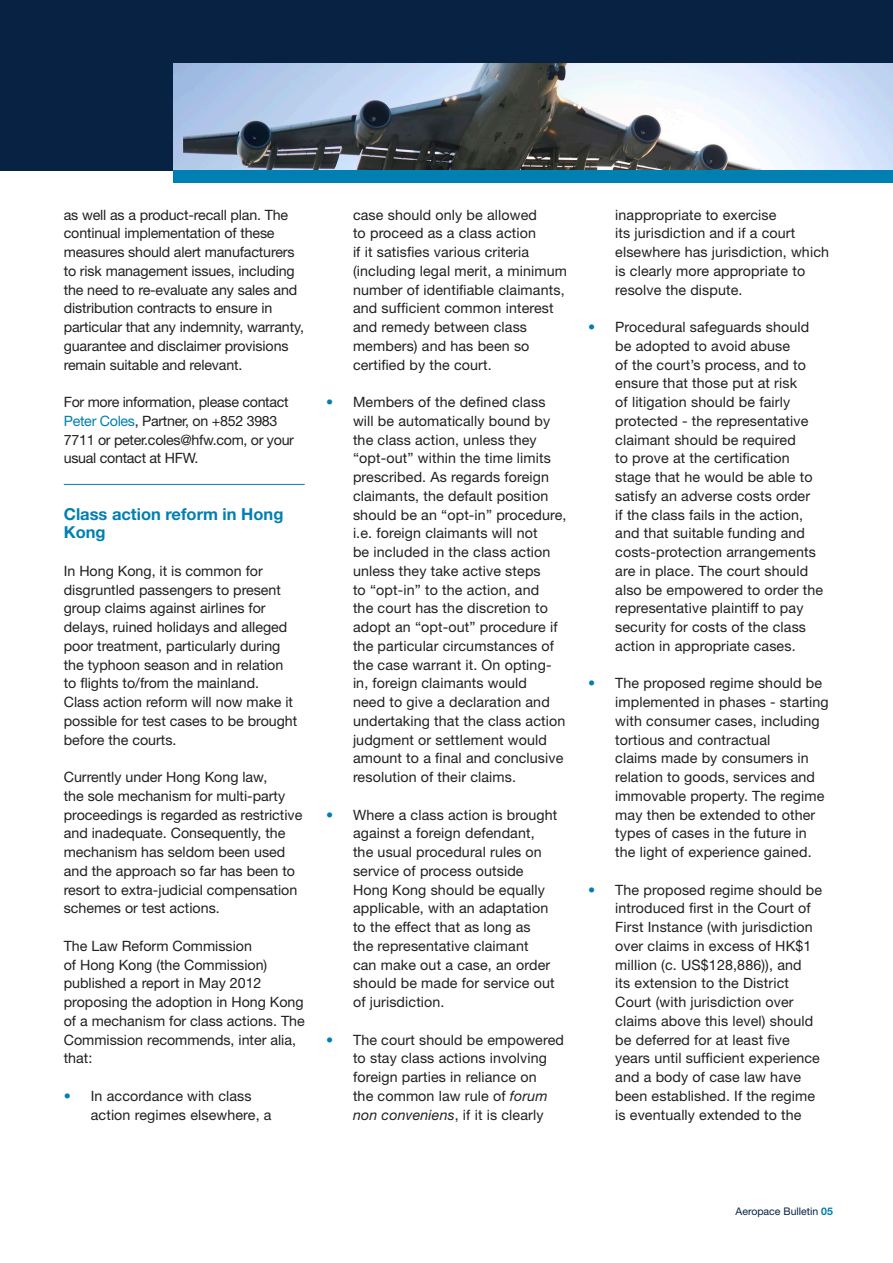
<style>
.page{position:relative;width:893px;height:1263px;background:#fff}
.page>*{position:absolute;margin:0;border:0;box-sizing:border-box;transform-origin:0 0}
.Body_Copy{font:700 16.5px/18.8px "Helvetica Neue LT";color:#007fb2}
.Body_Copy-2{font:14.25px/18.8px "Helvetica Neue LT";letter-spacing:.01em;color:#231f20}
.Body_Copy-3{font:14.25px/18.8px "Helvetica Neue LT";letter-spacing:-.01em;color:#231f20}
.Body_Copy-4{font:14.25px/18.8px "Helvetica Neue LT";letter-spacing:-.02em;color:#231f20}
.t1{font:10.5px "Helvetica Neue LT";color:#072242}
.s1{color:#007fb2}
.s2{font-style:italic}
.s3{font-weight:700;color:#007fb2}
</style>
<div class="page">
<hr style="left:64px;top:484px;width:241px;height:1px;background:#007fb2">
<div style="left:0;top:0;width:893px;height:170px;background:#072242"></div>
<img style="left:174px;top:64px;width:719px;height:106px">
<div style="left:174px;top:170px;width:719px;height:13px;background:#007fb2"></div>
<p class="Body_Copy-3" style="left:64px;top:205px;width:242px">as well as a product-recall plan. The continual implementation of these measures should alert manufacturers to risk management issues, including the need to re-evaluate any sales and distribution contracts to ensure in particular that any indemnity, warranty, guarantee and disclaimer provisions remain suitable and relevant.</p>
<p class="Body_Copy-4" style="left:64px;top:392px;width:232px">For more information, please contact<br><span class="s1">Peter Coles</span>, Partner, on +852 3983<br>7711 or peter.coles@hfw.com, or your usual contact at HFW.</p>
<p class="Body_Copy" style="left:64px;top:504px;width:221px">Class action reform in Hong<br>Kong</p>
<p class="Body_Copy-2" style="left:64px;top:561px;width:235px">In Hong Kong, it is common for disgruntled passengers to present group claims against airlines for delays, ruined holidays and alleged poor treatment, particularly during the typhoon season and in relation to flights to/from the mainland.<br>Class action reform will now make it possible for test cases to be brought before the courts.</p>
<p class="Body_Copy-2" style="left:64px;top:767px;width:240px">Currently under Hong Kong law,<br>the sole mechanism for multi-party proceedings is regarded as restrictive and inadequate. Consequently, the mechanism has seldom been used and the approach so far has been to resort to extra-judicial compensation schemes or test actions.</p>
<p class="Body_Copy-2" style="left:64px;top:936px;width:242px">The Law Reform Commission<br>of Hong Kong (the Commission) published a report in May 2012 proposing the adoption in Hong Kong of a mechanism for class actions. The<br>Commission recommends, inter alia, that:</p>
<p class="Body_Copy-2" style="left:91px;top:1086px;width:182px;text-indent:-27px"><span class="s1">•</span> In accordance with class action regimes elsewhere, a</p>
<p class="Body_Copy-2" style="left:353px;top:205px;width:215px">case should only be allowed<br>to proceed as a class action<br>if it satisfies various criteria (including legal merit, a minimum number of identifiable claimants, and sufficient common interest and remedy between class members) and has been so certified by the court.</p>
<p class="Body_Copy-2" style="left:353px;top:392px;width:215px;text-indent:-27px"><span class="s1">•</span> Members of the defined class will be automatically bound by the class action, unless they “opt-out” within the time limits prescribed. As regards foreign claimants, the default position should be an “opt-in” procedure, i.e. foreign claimants will not<br>be included in the class action unless they take active steps<br>to “opt-in” to the action, and<br>the court has the discretion to adopt an “opt-out” procedure if the particular circumstances of the case warrant it. On opting&shy;in, foreign claimants would<br>need to give a declaration and undertaking that the class action judgment or settlement would amount to a final and conclusive resolution of their claims.</p>
<p class="Body_Copy-2" style="left:353px;top:805px;width:206px;text-indent:-27px"><span class="s1">•</span> Where a class action is brought against a foreign defendant, the usual procedural rules on service of process outside<br>Hong Kong should be equally applicable, with an adaptation to the effect that as long as<br>the representative claimant<br>can make out a case, an order should be made for service out of jurisdiction.</p>
<p class="Body_Copy-2" style="left:353px;top:1030px;width:212px;text-indent:-27px"><span class="s1">•</span> The court should be empowered to stay class actions involving foreign parties in reliance on<br>the common law rule of <span class="s2">forum non conveniens</span>, if it is clearly</p>
<p class="Body_Copy-2" style="left:615px;top:205px;width:215px">inappropriate to exercise<br>its jurisdiction and if a court elsewhere has jurisdiction, which is clearly more appropriate to resolve the dispute.</p>
<p class="Body_Copy-2" style="left:615px;top:317px;width:209px;text-indent:-27px"><span class="s1">•</span> Procedural safeguards should be adopted to avoid abuse<br>of the court’s process, and to ensure that those put at risk<br>of litigation should be fairly protected - the representative claimant should be required<br>to prove at the certification stage that he would be able to satisfy an adverse costs order<br>if the class fails in the action, and that suitable funding and costs-protection arrangements are in place. The court should also be empowered to order the representative plaintiff to pay security for costs of the class action in appropriate cases.</p>
<p class="Body_Copy-2" style="left:615px;top:674px;width:215px;text-indent:-27px"><span class="s1">•</span> The proposed regime should be implemented in phases - starting with consumer cases, including tortious and contractual<br>claims made by consumers in relation to goods, services and immovable property. The regime may then be extended to other types of cases in the future in the light of experience gained.</p>
<p class="Body_Copy-2" style="left:615px;top:880px;width:208px;text-indent:-27px"><span class="s1">•</span> The proposed regime should be introduced first in the Court of<br>First Instance (with jurisdiction over claims in excess of HK$1 million (c. US$128,886)), and<br>its extension to the District<br>Court (with jurisdiction over claims above this level) should be deferred for at least five years until sufficient experience and a body of case law have been established. If the regime is eventually extended to the</p>
<p class="t1" style="left:736px;top:1205px;width:99px">Aeropace Bulletin <span class="s3">05</span></p>
</div>
